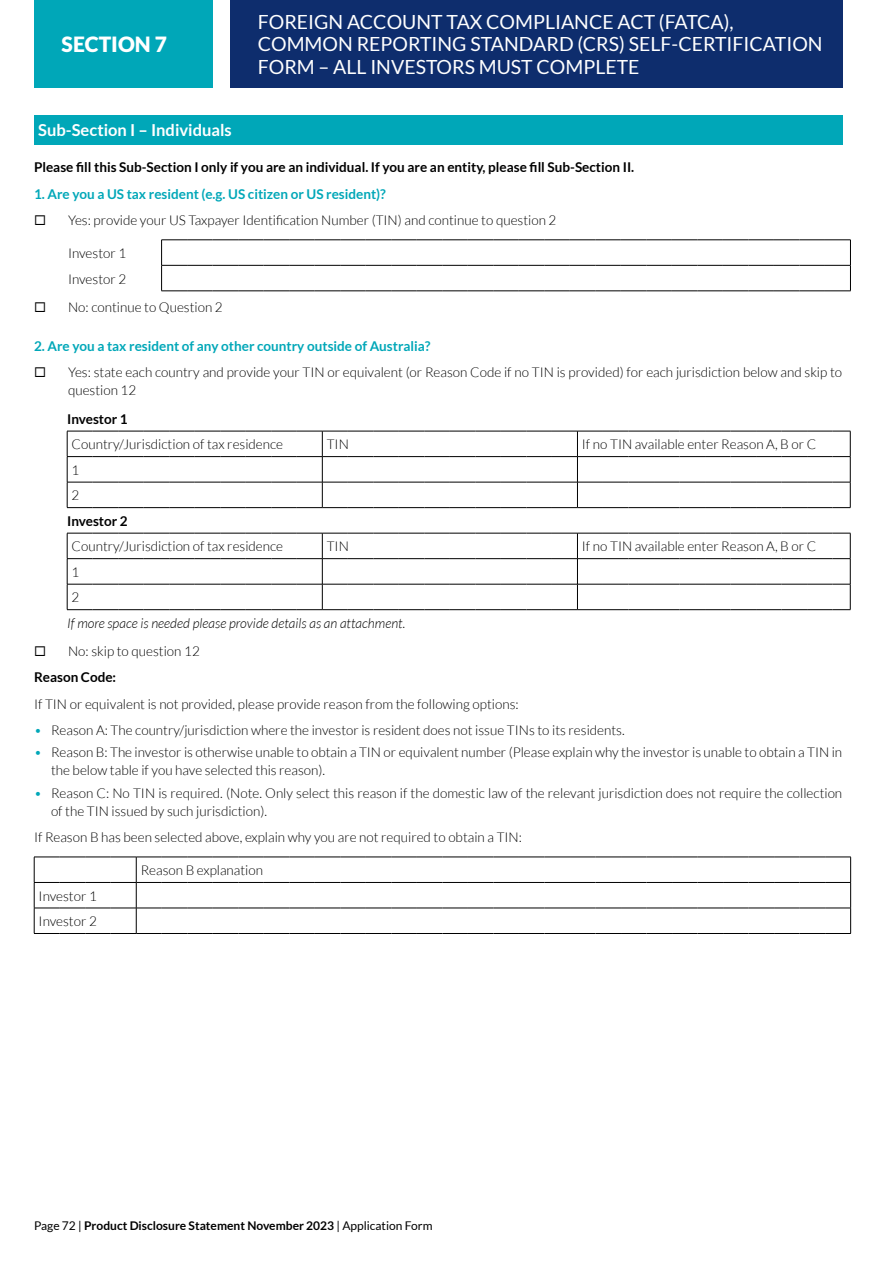
<style>
.page{position:relative;width:893px;height:1263px;background:#fff}
.page>*{position:absolute;margin:0;border:0;box-sizing:border-box;transform-origin:0 0}
.t1{font:900 21px "Lato";color:#fff}
.t2{font:19.5px/22.5px "Lato";color:#fff}
.t3{font:700 16.5px "Lato";color:#fff}
.t4{font:300 13.5px/25.5px "Lato";color:#000}
.t5{font:700 13.5px "Lato";color:#000}
.t6{font:700 13.5px "Lato";color:#00a7b8}
.t7{font:italic 300 13.5px "Lato";color:#000}
.t8{font:700 12px "Lato";color:#000}
.s1{font-weight:700}
.s2{color:#00a7b8}
.s3{font-weight:400}
</style>
<div class="page">
<div style="left:230px;top:0;width:612px;height:87px;background:#0e2d6d"></div>
<div style="left:34px;top:0;width:178px;height:87px;background:#00a7b8"></div>
<div style="left:34px;top:115px;width:808px;height:30px;background:#00a7b8"></div>
<svg style="left:161px;top:240px;width:690px;height:52px"></svg>
<svg style="left:67px;top:533px;width:784px;height:77px"></svg>
<svg style="left:67px;top:431px;width:784px;height:77px"></svg>
<svg style="left:34px;top:857px;width:817px;height:77px"></svg>
<h1 class="t1" style="left:62px;top:32px;width:107px">SECTION 7</h1>
<h2 class="t2" style="left:258px;top:10px;width:566px">FOREIGN ACCOUNT TAX COMPLIANCE ACT (FATCA),<br>COMMON REPORTING STANDARD (CRS) SELF-CERTIFICATION<br>FORM – ALL INVESTORS MUST COMPLETE</h2>
<p class="t3" style="left:38px;top:121px;width:195px">Sub-Section I – Individuals</p>
<p class="t5" style="left:34px;top:159px;width:602px">Please fill this Sub-Section I only if you are an individual. If you are an entity, please fill Sub-Section II.</p>
<p class="t6" style="left:34px;top:186px;width:353px">1. Are you a US tax resident (e.g. US citizen or US resident)?</p>
<p class="t4" style="left:34px;top:208px;width:524px">◻ Yes: provide your US Taxpayer Identification Number (TIN) and continue to question 2</p>
<p class="t4" style="left:68px;top:240px;width:60px">Investor 1<br>Investor 2</p>
<p class="t4" style="left:34px;top:294px;width:190px">◻ No: continue to Question 2</p>
<p class="t6" style="left:34px;top:338px;width:398px">2. Are you a tax resident of any other country outside of Australia?</p>
<p class="t4" style="left:68px;top:363px;width:776px;line-height:18px;text-indent:-34px">◻ Yes: state each country and provide your TIN or equivalent (or Reason Code if no TIN is provided) for each jurisdiction below and skip to question 12</p>
<p class="t5" style="left:67px;top:411px;width:62px">Investor 1</p>
<p class="t4" style="left:72px;top:432px;width:213px">Country/Jurisdiction of tax residence</p>
<p class="t4" style="left:327px;top:432px;width:24px">TIN</p>
<p class="t4" style="left:582px;top:432px;width:236px">If no TIN available enter Reason A, B or C</p>
<p class="t4" style="left:72px;top:457px;width:9px">1<br>2</p>
<p class="t5" style="left:67px;top:513px;width:62px">Investor 2</p>
<p class="t4" style="left:72px;top:534px;width:213px">Country/Jurisdiction of tax residence</p>
<p class="t4" style="left:327px;top:534px;width:24px">TIN</p>
<p class="t4" style="left:582px;top:534px;width:236px">If no TIN available enter Reason A, B or C</p>
<p class="t4" style="left:72px;top:559px;width:9px">1<br>2</p>
<p class="t7" style="left:67px;top:616px;width:340px">If more space is needed please provide details as an attachment.</p>
<p class="t4" style="left:34px;top:638px;width:167px;line-height:26.5px">◻ No: skip to question 12<br><span class="s1">Reason Code:</span></p>
<p class="t4" style="left:34px;top:691px;width:486px">If TIN or equivalent is not provided, please provide reason from the following options:</p>
<p class="t4" style="left:34px;top:718px;width:592px"><span class="s2">•</span> Reason A: The country/jurisdiction where the investor is resident does not issue TINs to its residents.</p>
<p class="t4" style="left:51px;top:744px;width:793px;line-height:18px;text-indent:-17px"><span class="s2">•</span> Reason B: The investor is otherwise unable to obtain a TIN or equivalent number (Please explain why the investor is unable to obtain a TIN in the below table if you have selected this reason).</p>
<p class="t4" style="left:51px;top:784px;width:793px;line-height:18px;text-indent:-17px"><span class="s2">•</span> Reason C: No TIN is required. (Note. Only select this reason if the domestic law of the relevant jurisdiction does not require the collection of the TIN issued by such jurisdiction).</p>
<p class="t4" style="left:34px;top:825px;width:489px">If Reason B has been selected above, explain why you are not required to obtain a TIN:</p>
<p class="t4" style="left:141px;top:857px;width:124px">Reason B explanation</p>
<p class="t4" style="left:39px;top:883px;width:60px">Investor 1<br>Investor 2</p>
<p class="t8" style="left:34px;top:1219px;width:400px"><span class="s3">Page 72 |</span> Product Disclosure Statement November 2023 <span class="s3">| Application Form</span></p>
</div>
